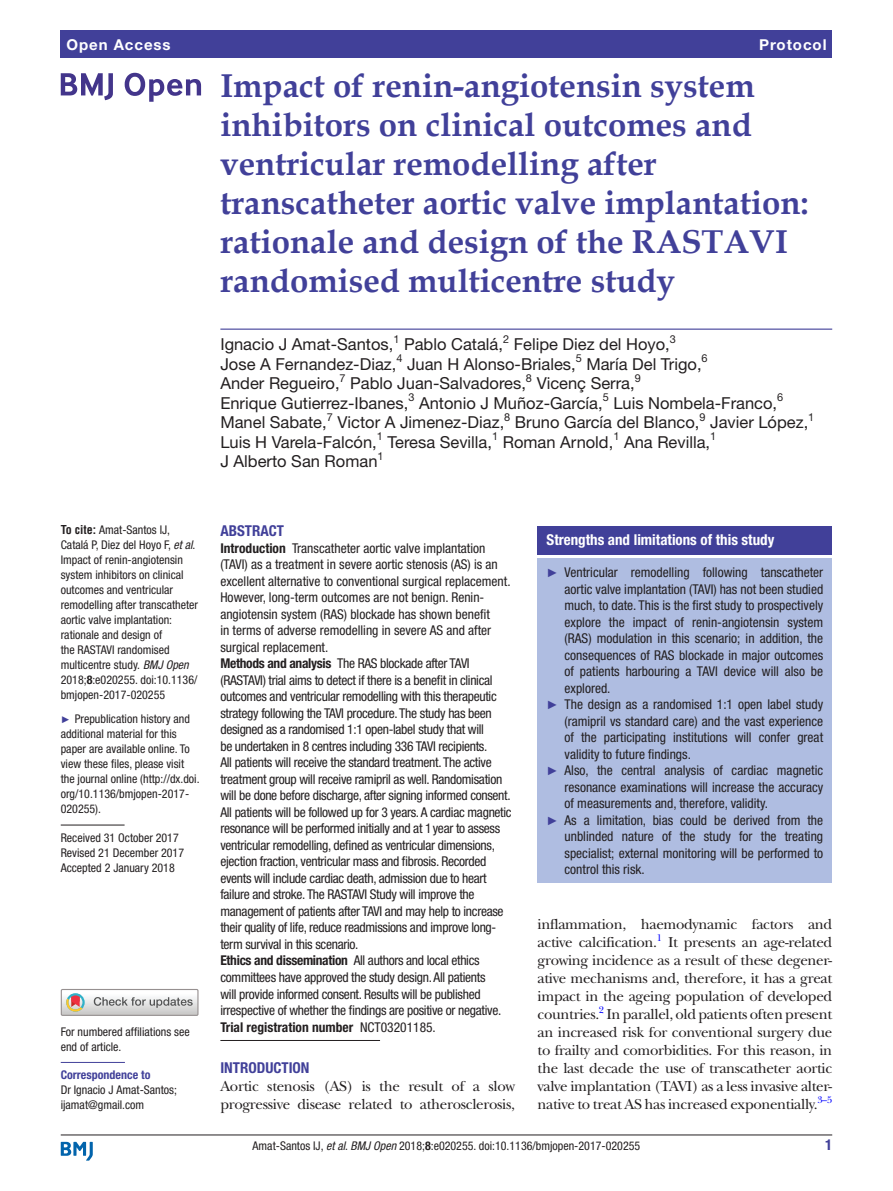
<style>
.page{position:relative;width:893px;height:1191px;background:#fff}
.page>*{position:absolute;margin:0;border:0;box-sizing:border-box;transform-origin:0 0}
.t1{font:700 33px/39px "Book Antiqua";color:#414099}
.t2{font:16.5px/19.5px "Helvetica Neue LT Std";color:#231f20}
.t3{font:15px/18px "New Baskerville";letter-spacing:-.025em;color:#231f20}
.t4{font:700 condensed 15px "Helvetica Neue LT Std";color:#fff}
.t5{font:700 condensed 15px "Helvetica Neue LT Std";color:#414099}
.t6{font:700 15px "Helvetica Neue LT Std";letter-spacing:.065em;color:#fff}
.t7{font:condensed 13.5px/16.5px "Helvetica Neue LT Std";letter-spacing:-.015em;color:#231f20}
.t8{font:condensed 12px/15px "Helvetica Neue LT Std";color:#231f20}
.t9{font:700 condensed 12px "Helvetica Neue LT Std";color:#414099}
.t10{font:10.95px "Helvetica Neue LT Std";color:#231f20}
.t11{font:9.9px "New Baskerville";color:#00f}
.s1{font-family:"Helvetica LT Std";font-weight:700}
.s2{font-style:italic}
.s3{font-weight:700}
.s4{font-family:"Arial";font-stretch:normal;font-size:9.75px;color:#414099}
.s5{font-family:"Arial";font-stretch:normal;font-size:12px;color:#414099}
</style>
<div class="page">
<hr style="left:61px;top:1134px;width:771px;height:1px;background:#231f20">
<svg style="left:61px;top:1141px;width:32px;height:19px"></svg>
<div style="left:61px;top:31px;width:771px;height:27px;background:#414099"></div>
<hr style="left:220px;top:328px;width:612px;height:2px;background:#414099">
<hr style="left:61px;top:824px;width:64px;height:1px;background:#231f20">
<hr style="left:61px;top:1062px;width:64px;height:1px;background:#414099">
<svg style="left:61px;top:73px;width:52px;height:27px"></svg>
<svg style="left:125px;top:73px;width:76px;height:29px"></svg>
<div style="left:61px;top:989px;width:138px;height:27px;border:1px solid #969090"></div>
<svg style="left:61px;top:989px;width:137px;height:26px"></svg>
<hr style="left:220px;top:1040px;width:160px;height:1px;background:#231f20">
<div style="left:538px;top:526px;width:294px;height:28px;background:#414099"></div>
<div style="left:538px;top:558px;width:294px;height:325px;background:#afbde1"></div>
<p class="t6" style="left:66px;top:35px;width:106px">Open Access</p>
<p class="t6" style="left:759px;top:35px;width:69px">Protocol</p>
<h1 class="t1" style="left:220px;top:66px;width:590px">Impact of renin-angiotensin system inhibitors on clinical outcomes and ventricular remodelling after transcatheter aortic valve implantation: rationale and design of the RASTAVI randomised multicentre study</h1>
<p class="t2" style="left:220px;top:334px;width:174px">Ignacio J Amat-Santos,</p>
<p class="t10" style="left:393px;top:332px;width:8px">1</p>
<p class="t2" style="left:404px;top:334px;width:100px">Pablo Catalá,</p>
<p class="t10" style="left:503px;top:332px;width:8px">2</p>
<p class="t2" style="left:514px;top:334px;width:158px">Felipe Diez del Hoyo,</p>
<p class="t10" style="left:670px;top:332px;width:8px">3</p>
<p class="t2" style="left:220px;top:354px;width:177px">Jose A Fernandez-Diaz,</p>
<p class="t10" style="left:396px;top:352px;width:8px">4</p>
<p class="t2" style="left:407px;top:354px;width:170px">Juan H Alonso-Briales,</p>
<p class="t10" style="left:576px;top:352px;width:8px">5</p>
<p class="t2" style="left:586px;top:354px;width:117px">María Del Trigo,</p>
<p class="t10" style="left:702px;top:352px;width:8px">6</p>
<p class="t2" style="left:220px;top:373px;width:121px">Ander Regueiro,</p>
<p class="t10" style="left:340px;top:371px;width:8px">7</p>
<p class="t2" style="left:350px;top:373px;width:177px">Pablo Juan-Salvadores,</p>
<p class="t10" style="left:526px;top:371px;width:8px">8</p>
<p class="t2" style="left:537px;top:373px;width:100px">Vicenç Serra,</p>
<p class="t10" style="left:635px;top:371px;width:8px">9</p>
<p class="t2" style="left:220px;top:393px;width:189px">Enrique Gutierrez-Ibanes,</p>
<p class="t10" style="left:408px;top:391px;width:8px">3</p>
<p class="t2" style="left:419px;top:393px;width:185px">Antonio J Muñoz-García,</p>
<p class="t10" style="left:603px;top:391px;width:8px">5</p>
<p class="t2" style="left:613px;top:393px;width:165px">Luis Nombela-Franco,</p>
<p class="t10" style="left:777px;top:391px;width:8px">6</p>
<p class="t2" style="left:220px;top:412px;width:108px">Manel Sabate,</p>
<p class="t10" style="left:327px;top:410px;width:8px">7</p>
<p class="t2" style="left:337px;top:412px;width:168px">Victor A Jimenez-Diaz,</p>
<p class="t10" style="left:504px;top:410px;width:8px">8</p>
<p class="t2" style="left:515px;top:412px;width:186px">Bruno García del Blanco,</p>
<p class="t10" style="left:699px;top:410px;width:8px">9</p>
<p class="t2" style="left:710px;top:412px;width:100px">Javier López,</p>
<p class="t10" style="left:808px;top:410px;width:8px">1</p>
<p class="t2" style="left:220px;top:432px;width:497px">Luis H Varela-Falcón,<sup>1</sup> Teresa Sevilla,<sup>1</sup> Roman Arnold,<sup>1</sup> Ana Revilla,<sup>1<br></sup>J Alberto San Roman</p>
<p class="t10" style="left:377px;top:449px;width:8px">1</p>
<p class="t8" style="left:61px;top:522px;width:139px"><span class="s1">To cite:</span> Amat-Santos IJ,<br>Catalá P, Diez del Hoyo F, <span class="s2">et al</span>.<br>Impact of renin-angiotensin system inhibitors on clinical outcomes and ventricular remodelling after transcatheter aortic valve implantation: rationale and design of<br>the RASTAVI randomised multicentre study. <span class="s2">BMJ Open<br></span>2018;<span class="s3">8</span>:e020255. doi:10.1136/ bmjopen-2017-020255</p>
<p class="t8" style="left:61px;top:711px;width:140px"><span class="s4">►</span> Prepublication history and additional material for this paper are available online. To view these files, please visit the journal online (http://dx.doi. org/10.1136/bmjopen-2017-<br>020255).</p>
<p class="t8" style="left:61px;top:830px;width:125px">Received 31 October 2017<br>Revised 21 December 2017<br>Accepted 2 January 2018</p>
<p class="t8" style="left:61px;top:1024px;width:130px">For numbered affiliations see end of article.</p>
<p class="t9" style="left:61px;top:1067px;width:91px">Correspondence to</p>
<p class="t8" style="left:61px;top:1082px;width:118px">Dr Ignacio J Amat-Santos; ijamat@gmail.com</p>
<p class="t5" style="left:220px;top:522px;width:65px">ABSTRACT</p>
<p class="t7" style="left:220px;top:540px;width:293px"><span class="s3">Introduction</span> Transcatheter aortic valve implantation (TAVI) as a treatment in severe aortic stenosis (AS) is an excellent alternative to conventional surgical replacement.<br>However, long-term outcomes are not benign. Renin&shy;angiotensin system (RAS) blockade has shown benefit<br>in terms of adverse remodelling in severe AS and after surgical replacement.<br><span class="s3">Methods and analysis</span> The RAS blockade after TAVI (RASTAVI) trial aims to detect if there is a benefit in clinical outcomes and ventricular remodelling with this therapeutic strategy following the TAVI procedure. The study has been designed as a randomised 1:1 open-label study that will<br>be undertaken in 8 centres including 336 TAVI recipients.<br>All patients will receive the standard treatment. The active treatment group will receive ramipril as well. Randomisation will be done before discharge, after signing informed consent.<br>All patients will be followed up for 3 years. A cardiac magnetic resonance will be performed initially and at 1year to assess ventricular remodelling, defined as ventricular dimensions, ejection fraction, ventricular mass and fibrosis. Recorded events will include cardiac death, admission due to heart failure and stroke. The RASTAVI Study will improve the management of patients after TAVI and may help to increase their quality of life, reduce readmissions and improve long&shy;term survival in this scenario.<br><span class="s3">Ethics and dissemination</span> All authors and local ethics committees have approved the study design. All patients<br>will provide informed consent. Results will be published irrespective of whether the findings are positive or negative.<br><span class="s3">Trial registration number</span> NCT03201185.</p>
<p class="t5" style="left:220px;top:1059px;width:91px">Introduction</p>
<p class="t3" style="left:220px;top:1077px;width:296px">Aortic stenosis (AS) is the result of a slow progressive disease related to atherosclerosis,</p>
<p class="t4" style="left:547px;top:531px;width:229px">Strengths and limitations of this study</p>
<p class="t7" style="left:547px;top:564px;width:278px"><span class="s5">►</span> Ventricular remodelling following tanscatheter</p>
<p class="t7" style="left:565px;top:580px;width:260px">aortic valve implantation (TAVI) has not been studied</p>
<p class="t7" style="left:565px;top:597px;width:260px">much, to date. This is the first study to prospectively</p>
<p class="t7" style="left:565px;top:613px;width:260px">explore the impact of renin-angiotensin system</p>
<p class="t7" style="left:565px;top:630px;width:260px">(RAS) modulation in this scenario; in addition, the</p>
<p class="t7" style="left:565px;top:646px;width:260px">consequences of RAS blockade in major outcomes</p>
<p class="t7" style="left:565px;top:663px;width:260px">of patients harbouring a TAVI device will also be</p>
<p class="t7" style="left:565px;top:679px;width:47px">explored.</p>
<p class="t7" style="left:547px;top:696px;width:278px"><span class="s5">►</span> The design as a randomised 1:1 open label study</p>
<p class="t7" style="left:565px;top:712px;width:260px">(ramipril vs standard care) and the vast experience</p>
<p class="t7" style="left:565px;top:729px;width:260px">of the participating institutions will confer great</p>
<p class="t7" style="left:565px;top:745px;width:128px">validity to future findings.</p>
<p class="t7" style="left:547px;top:762px;width:278px"><span class="s5">►</span> Also, the central analysis of cardiac magnetic</p>
<p class="t7" style="left:565px;top:778px;width:260px">resonance examinations will increase the accuracy</p>
<p class="t7" style="left:565px;top:795px;width:205px">of measurements and, therefore, validity.</p>
<p class="t7" style="left:547px;top:811px;width:278px"><span class="s5">►</span> As a limitation, bias could be derived from the</p>
<p class="t7" style="left:565px;top:828px;width:260px">unblinded nature of the study for the treating</p>
<p class="t7" style="left:565px;top:844px;width:260px">specialist; external monitoring will be performed to</p>
<p class="t7" style="left:565px;top:861px;width:82px">control this risk.</p>
<p class="t3" style="left:538px;top:915px;width:296px;text-align:justify">inflammation, haemodynamic factors and active calcification.<sup>1</sup> It presents an age-related growing incidence as a result of these degener&shy;ative mechanisms and, therefore, it has a great impact in the ageing population of developed countries.<sup>2</sup> In parallel, old patients often present an increased risk for conventional surgery due to frailty and comorbidities. For this reason, in the last decade the use of transcatheter aortic valve implantation (TAVI) as a less invasive alter&shy;native to treat AS has increased exponentially.</p>
<p class="t11" style="left:817px;top:1093px;width:16px">3–5</p>
<p class="t8" style="left:253px;top:1137px;width:389px">Amat-Santos IJ, <span class="s2">et al</span>. <span class="s2">BMJ Open</span> 2018;<span class="s3">8</span>:e020255. doi:10.1136/bmjopen-2017-020255</p>
<p class="t5" style="left:825px;top:1135px;width:9px">1</p>
</div>
